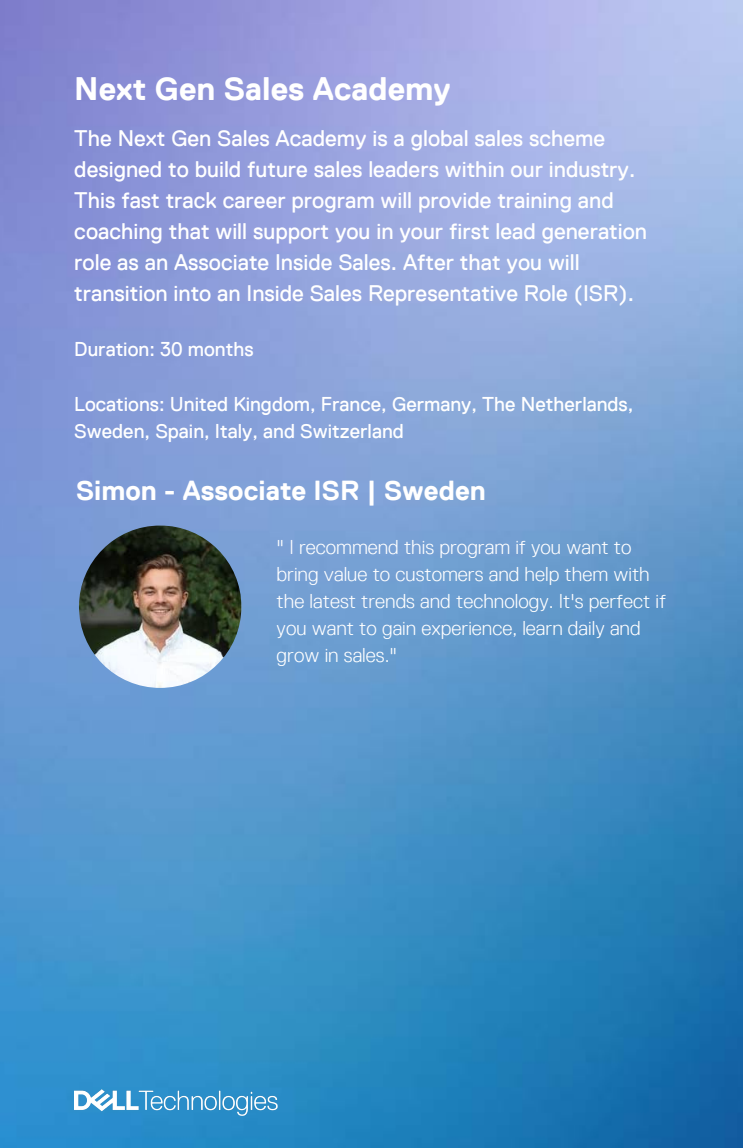
<style>
.page{position:relative;width:743px;height:1148px;background:#fff}
.page>*{position:absolute;margin:0;border:0;box-sizing:border-box;transform-origin:0 0}
.t1{font:700 32.5px "Dell Replica TT";color:#fff}
.t2{font:700 27.5px "Dell Replica TT";color:#fff}
.t3{font:22.5px/31px "Dell Replica TT";color:#fff}
.t4{font:300 20px/27.2px "Dell Replica TT";color:#fff}
.t5{font:20px/27.2px "Dell Replica TT";color:#fff}
</style>
<div class="page">
<img style="left:0;top:0;width:742px;height:1147px">
<img style="left:74px;top:1089px;width:204px;height:26px">
<img style="left:79px;top:525px;width:162px;height:163px;border-radius:50%">
<p class="t1" style="left:74px;top:74px;width:378px">Next Gen Sales Academy</p>
<p class="t3" style="left:74px;top:124px;width:532px">The Next Gen Sales Academy is a global sales scheme</p>
<p class="t3" style="left:74px;top:155px;width:574px">designed to build future sales leaders within our industry.<br>This fast track career program will provide training and coaching that will support you in your first lead generation role as an Associate Inside Sales. After that you will transition into an Inside Sales Representative Role (ISR).</p>
<p class="t5" style="left:74px;top:337px;width:181px">Duration: 30 months</p>
<p class="t5" style="left:74px;top:391px;width:560px">Locations: United Kingdom, France, Germany, The Netherlands,<br>Sweden, Spain, Italy, and Switzerland</p>
<p class="t2" style="left:76px;top:479px;width:411px">Simon - Associate ISR | Sweden</p>
<p class="t4" style="left:276px;top:534px;width:391px">" I recommend this program if you want to bring value to customers and help them with the latest trends and technology. It's perfect if you want to gain experience, learn daily and grow in sales."</p>
</div>
